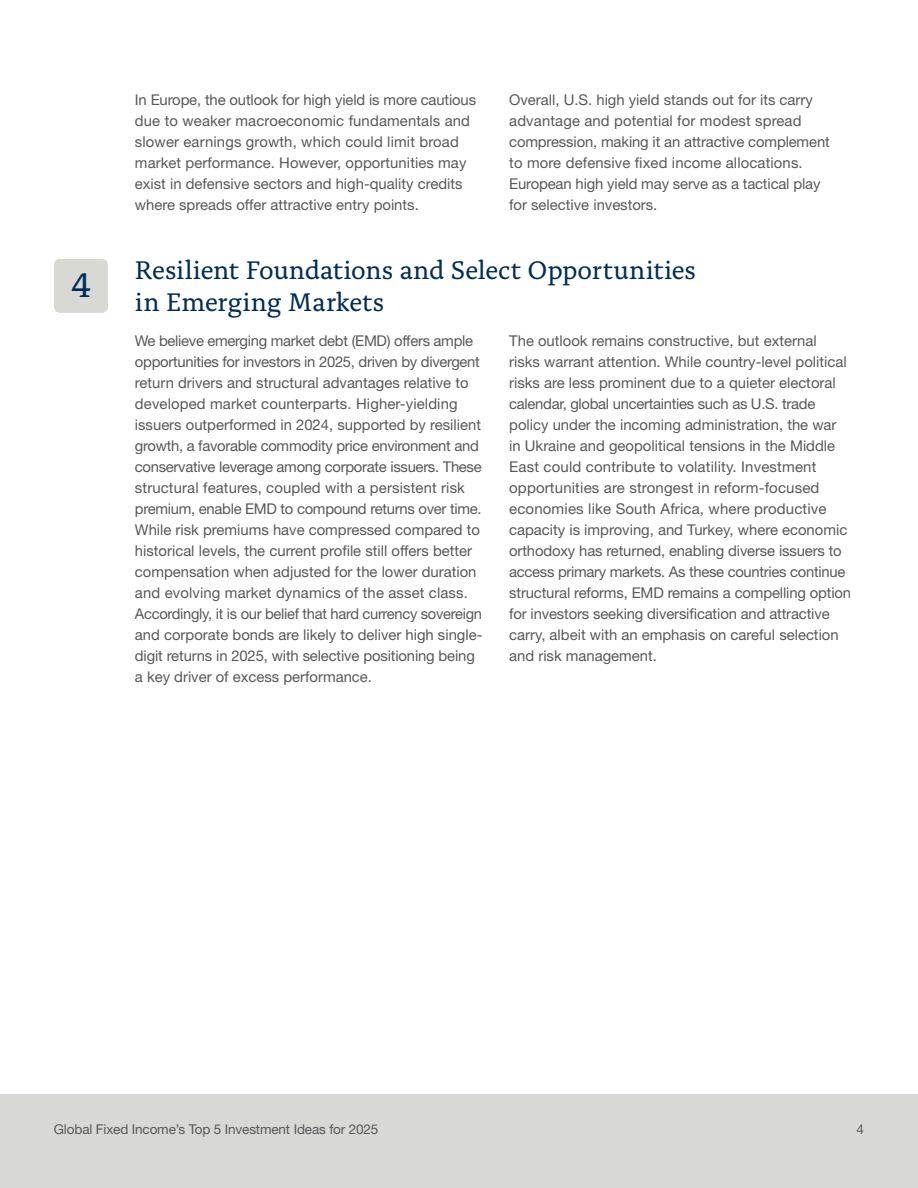
<style>
.page{position:relative;width:918px;height:1188px;background:#fff}
.page>*{position:absolute;margin:0;border:0;box-sizing:border-box;transform-origin:0 0}
.t1{font:36px "Alda Pro";color:#002c59}
.H2_-_Alda_D__Jazz{font:26.7px/32.1px "Alda Pro";letter-spacing:-.005em;color:#002c59}
.Body_-_10_14_80k_Helv_55{font:14.85px/21px "Helvetica Neue LT Std";color:#57585a}
.t2{font:13.5px "Helvetica Neue LT Std";letter-spacing:-.01em;color:#57585a}
</style>
<div class="page">
<div style="left:0;top:1094px;width:918px;height:94px;background:#d8d8d5"></div>
<div style="left:54px;top:259px;width:54px;height:54px;background:#d8d8d5;border-radius:6px"></div>
<p class="t1" style="left:71px;top:258px;width:22px">4</p>
<p class="Body_-_10_14_80k_Helv_55" style="left:135px;top:89px;width:343px">In Europe, the outlook for high yield is more cautious due to weaker macroeconomic fundamentals and slower earnings growth, which could limit broad market performance. However, opportunities may exist in defensive sectors and high-quality credits where spreads offer attractive entry points.</p>
<p class="Body_-_10_14_80k_Helv_55" style="left:509px;top:89px;width:322px">Overall, U.S. high yield stands out for its carry advantage and potential for modest spread compression, making it an attractive complement to more defensive fixed income allocations.<br>European high yield may serve as a tactical play for selective investors.</p>
<p class="H2_-_Alda_D__Jazz" style="left:135px;top:252px;width:563px">Resilient Foundations and Select Opportunities in Emerging Markets</p>
<p class="Body_-_10_14_80k_Helv_55" style="left:135px;top:330px;width:349px">We believe emerging market debt (EMD) offers ample opportunities for investors in 2025, driven by divergent return drivers and structural advantages relative to developed market counterparts. Higher-yielding issuers outperformed in 2024, supported by resilient growth, a favorable commodity price environment and conservative leverage among corporate issuers. These structural features, coupled with a persistent risk premium, enable EMD to compound returns over time.<br>While risk premiums have compressed compared to historical levels, the current profile still offers better compensation when adjusted for the lower duration and evolving market dynamics of the asset class.<br>Accordingly, it is our belief that hard currency sovereign and corporate bonds are likely to deliver high single&shy;digit returns in 2025, with selective positioning being a key driver of excess performance.</p>
<p class="Body_-_10_14_80k_Helv_55" style="left:509px;top:330px;width:343px">The outlook remains constructive, but external risks warrant attention. While country-level political risks are less prominent due to a quieter electoral calendar, global uncertainties such as U.S. trade policy under the incoming administration, the war in Ukraine and geopolitical tensions in the Middle East could contribute to volatility. Investment opportunities are strongest in reform-focused economies like South Africa, where productive capacity is improving, and Turkey, where economic orthodoxy has returned, enabling diverse issuers to access primary markets. As these countries continue structural reforms, EMD remains a compelling option for investors seeking diversification and attractive carry, albeit with an emphasis on careful selection and risk management.</p>
<p class="t2" style="left:54px;top:1122px;width:326px">Global Fixed Income’s Top 5 Investment Ideas for 2025</p>
<p class="t2" style="left:857px;top:1122px;width:9px">4</p>
</div>
